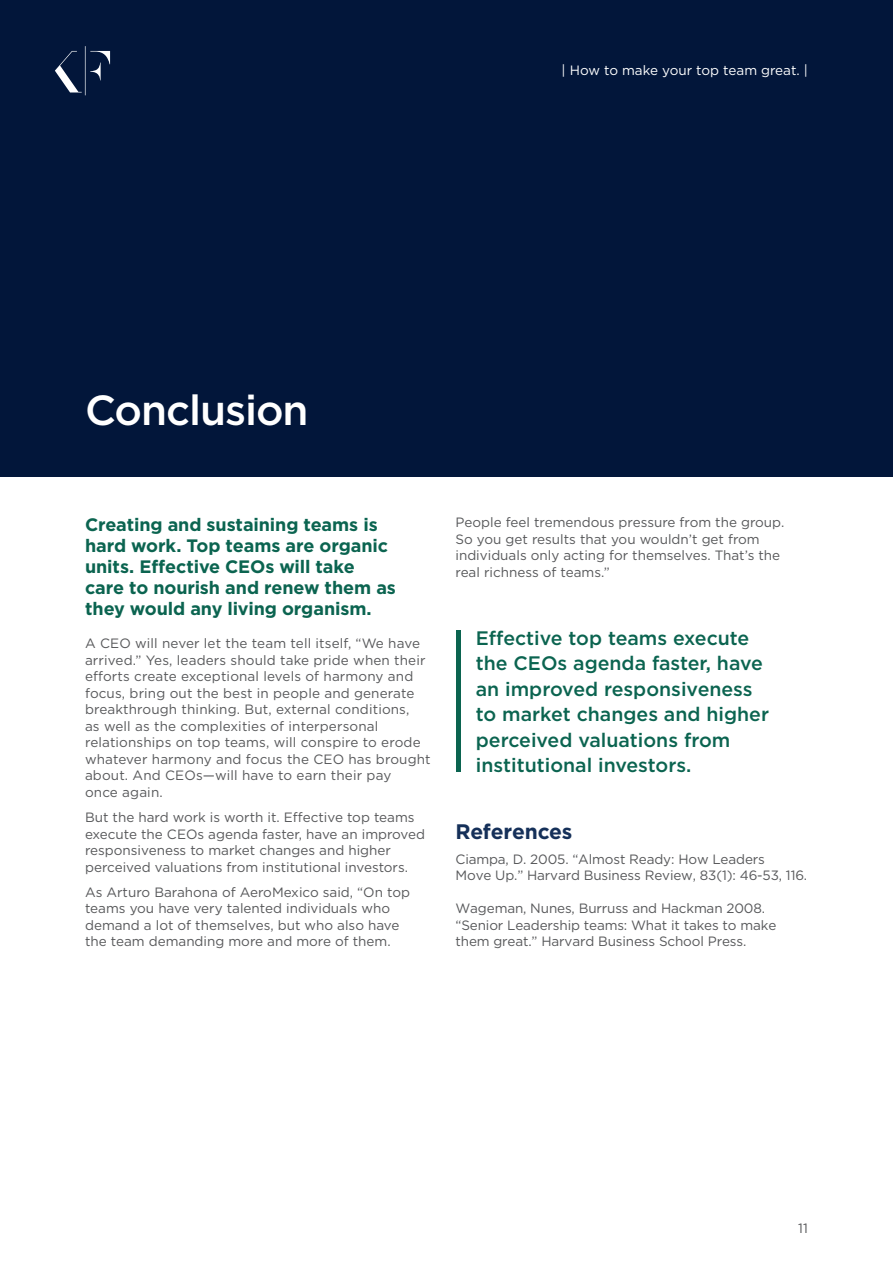
<style>
.page{position:relative;width:893px;height:1263px;background:#fff}
.page>*{position:absolute;margin:0;border:0;box-sizing:border-box;transform-origin:0 0}
.White_section_headin{font:500 42px "Gotham";letter-spacing:-.025em;color:#fff}
.Subheading-1{font:700 21px "Gotham";letter-spacing:-.01em;color:#153059}
.Pull_quote{font:500 19.5px/25.5px "Gotham";color:#0b6450}
.Green_subheading{font:700 18px/21px "Gotham";letter-spacing:-.005em;color:#0b6450}
.Body-text{font:13.5px/16.5px "Gotham";color:#57585a}
.t1{font:13.5px "Gotham";color:#fff}
</style>
<div class="page">
<div style="left:0;top:0;width:893px;height:476px;background:#02163a"></div>
<svg style="left:55px;top:46px;width:55px;height:49px"></svg>
<hr style="left:457px;top:630px;width:4px;height:142px;background:#0b6450">
<p class="t1" style="left:562px;top:61px;width:248px">| How to make your top team great. |</p>
<p class="White_section_headin" style="left:85px;top:383px;width:225px">Conclusion</p>
<p class="Green_subheading" style="left:85px;top:514px;width:312px">Creating and sustaining teams is hard work. Top teams are organic units. Effective CEOs will take care to nourish and renew them as they would any living organism.</p>
<p class="Body-text" style="left:85px;top:635px;width:347px">A CEO will never let the team tell itself, “We have arrived.” Yes, leaders should take pride when their efforts create exceptional levels of harmony and focus, bring out the best in people and generate breakthrough thinking. But, external conditions,<br>as well as the complexities of interpersonal relationships on top teams, will conspire to erode whatever harmony and focus the CEO has brought about. And CEOs—will have to earn their pay<br>once again.</p>
<p class="Body-text" style="left:85px;top:809px;width:342px">But the hard work is worth it. Effective top teams execute the CEOs agenda faster, have an improved responsiveness to market changes and higher perceived valuations from institutional investors.</p>
<p class="Body-text" style="left:85px;top:883px;width:327px">As Arturo Barahona of AeroMexico said, “On top teams you have very talented individuals who demand a lot of themselves, but who also have the team demanding more and more of them.</p>
<p class="Body-text" style="left:455px;top:514px;width:330px">People feel tremendous pressure from the group.<br>So you get results that you wouldn’t get from individuals only acting for themselves. That’s the real richness of teams.”</p>
<p class="Pull_quote" style="left:476px;top:625px;width:295px">Effective top teams execute the CEOs agenda faster, have an improved responsiveness to market changes and higher perceived valuations from institutional investors.</p>
<p class="Subheading-1" style="left:455px;top:817px;width:118px">References</p>
<p class="Body-text" style="left:455px;top:850px;width:353px">Ciampa, D. 2005. “Almost Ready: How Leaders<br>Move Up.” Harvard Business Review, 83(1): 46-53, 116.</p>
<p class="Body-text" style="left:455px;top:900px;width:322px">Wageman, Nunes, Burruss and Hackman 2008. “Senior Leadership teams: What it takes to make them great.” Harvard Business School Press.</p>
<p class="Body-text" style="left:798px;top:1220px;width:11px">11</p>
</div>
